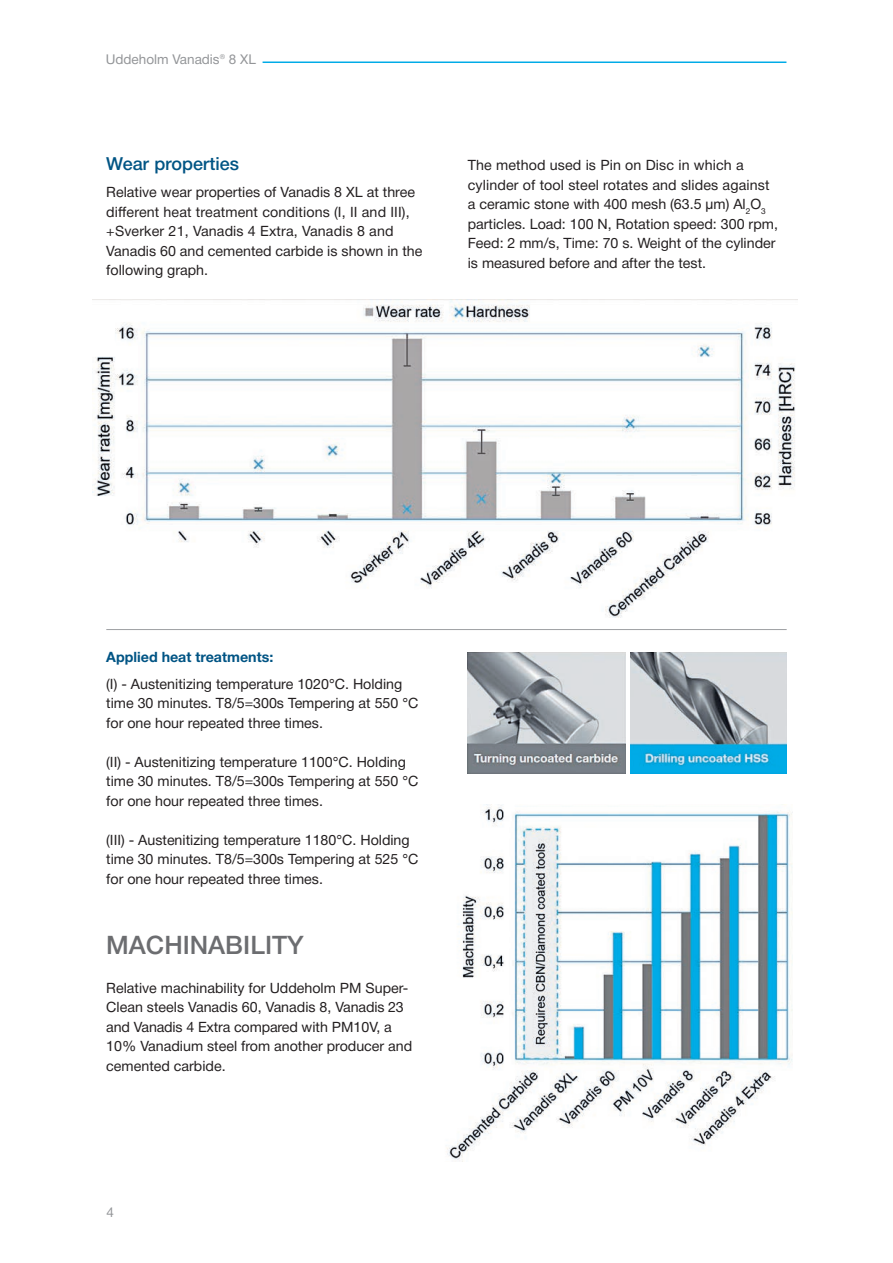
<style>
.page{position:relative;width:893px;height:1263px;background:#fff}
.page>*{position:absolute;margin:0;border:0;box-sizing:border-box;transform-origin:0 0}
.t1{font:500 25.5px "Helvetica Neue";color:#6c6d70}
.t2{font:500 18px "Helvetica Neue";color:#005484}
.t3{font:14.25px/19.5px "Helvetica Neue";color:#231f20}
.t4{font:700 14.25px "Helvetica Neue";color:#005484}
.t5{font:13.5px "Helvetica Neue";color:#939598}
</style>
<div class="page">
<hr style="left:263px;top:62px;width:523px;height:1px;background:#00abe7">
<img style="left:447px;top:805px;width:345px;height:356px">
<img style="left:93px;top:300px;width:702px;height:318px">
<hr style="left:106px;top:629px;width:681px;height:1px;background:#9d9fa2">
<img style="left:468px;top:653px;width:158px;height:120px">
<img style="left:630px;top:653px;width:157px;height:120px">
<p class="t5" style="left:106px;top:49px;width:151px">Uddeholm Vanadis® 8 XL</p>
<p class="t2" style="left:106px;top:149px;width:134px">Wear properties</p>
<p class="t3" style="left:106px;top:183px;width:318px">Relative wear properties of Vanadis 8 XL at three different heat treatment conditions (I, II and III), +Sverker 21, Vanadis 4 Extra, Vanadis 8 and Vanadis 60 and cemented carbide is shown in the following graph.</p>
<p class="t3" style="left:468px;top:156px;width:312px">The method used is Pin on Disc in which a cylinder of tool steel rotates and slides against a ceramic stone with 400 mesh (63.5 µm) Al<sub>2</sub>O<sub>3 </sub>particles. Load: 100 N, Rotation speed: 300 rpm, Feed: 2 mm/s, Time: 70 s. Weight of the cylinder is measured before and after the test.</p>
<p class="t4" style="left:106px;top:646px;width:169px">Applied heat treatments:</p>
<p class="t3" style="left:106px;top:675px;width:314px">(I) - Austenitizing temperature 1020°C. Holding time 30 minutes. T8/5=300s Tempering at 550 °C for one hour repeated three times.</p>
<p class="t3" style="left:106px;top:753px;width:314px">(II) - Austenitizing temperature 1100°C. Holding time 30 minutes. T8/5=300s Tempering at 550 °C for one hour repeated three times.</p>
<p class="t3" style="left:106px;top:831px;width:314px">(III) - Austenitizing temperature 1180°C. Holding time 30 minutes. T8/5=300s Tempering at 525 °C for one hour repeated three times.</p>
<p class="t1" style="left:106px;top:924px;width:199px">MACHINABILITY</p>
<p class="t3" style="left:106px;top:978px;width:307px">Relative machinability for Uddeholm PM Super-Clean steels Vanadis 60, Vanadis 8, Vanadis 23 and Vanadis 4 Extra compared with PM10V, a 10% Vanadium steel from another producer and cemented carbide.</p>
<p class="t5" style="left:106px;top:1203px;width:9px">4</p>
</div>
